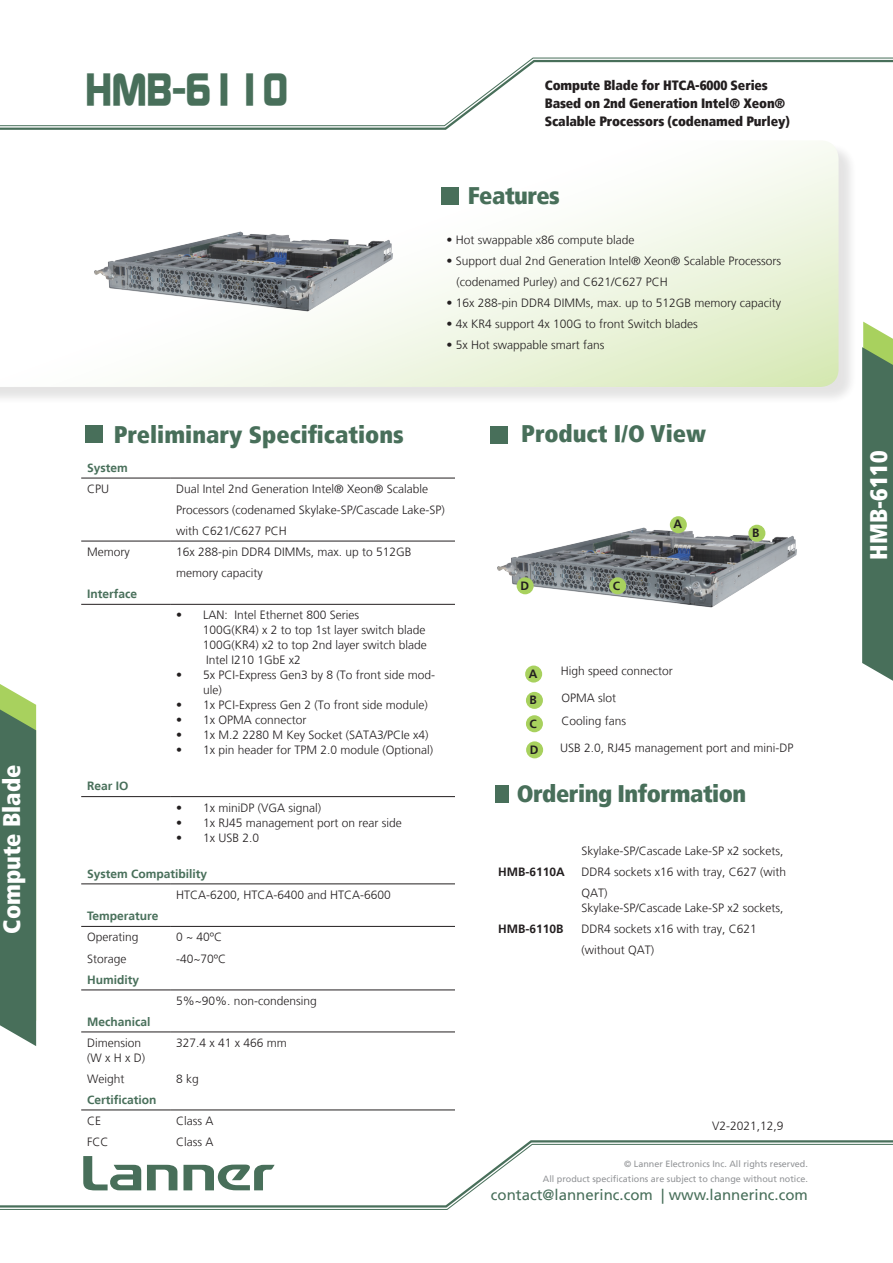
<style>
.page{position:relative;width:893px;height:1263px;background:#fff}
.page>*{position:absolute;margin:0;border:0;box-sizing:border-box;transform-origin:0 0}
.t1{font:700 45px "Continuum";letter-spacing:-.02em;color:#486f5a}
.t2{font:900 condensed 24px "Frutiger LT";color:#486f5a}
.t3{font:900 condensed 24px "Frutiger LT";letter-spacing:-.02em;color:#486f5a}
.t4{font:900 condensed 24px "Frutiger LT";color:#fff}
.t5{font:15px "Frutiger LT";color:#486f5a}
.t6{font:900 condensed 13.5px/18px "Frutiger LT";letter-spacing:-.01em;color:#231f20}
.t7{font:300 12px/21px "Frutiger LT";color:#231f20}
.t8{font:700 12px "Frutiger LT";color:#486f5a}
.t9{font:700 12px "Frutiger LT";color:#231f20}
.t10{font:9px/15px "Frutiger LT";color:#939598;text-align:right}
</style>
<div class="page">
<svg style="left:527px;top:1140px;width:366px;height:3px"></svg>
<svg style="left:0;top:1143px;width:893px;height:67px"></svg>
<svg style="left:0;top:126px;width:451px;height:4px;background:#8ea699"></svg>
<svg style="left:0;top:57px;width:893px;height:69px"></svg>
<svg style="left:862px;top:322px;width:31px;height:359px;background:#587d63"></svg>
<svg style="left:0;top:684px;width:36px;height:362px;background:#597e63"></svg>
<div style="left:0;top:143px;width:857px;height:263px;background:#231f20;opacity:.25"></div>
<svg style="left:0;top:141px;width:838px;height:246px"></svg>
<img style="left:497px;top:516px;width:300px;height:92px">
<hr style="left:81px;top:478px;width:89px;height:1px;background:#231f20">
<hr style="left:170px;top:478px;width:285px;height:1px;background:#231f20">
<hr style="left:81px;top:604px;width:89px;height:1px;background:#231f20">
<hr style="left:170px;top:604px;width:285px;height:1px;background:#231f20">
<hr style="left:81px;top:796px;width:89px;height:1px;background:#231f20">
<hr style="left:170px;top:796px;width:285px;height:1px;background:#231f20">
<hr style="left:81px;top:883px;width:89px;height:1px;background:#231f20">
<hr style="left:170px;top:883px;width:285px;height:1px;background:#231f20">
<hr style="left:81px;top:926px;width:89px;height:1px;background:#231f20">
<hr style="left:170px;top:926px;width:285px;height:1px;background:#231f20">
<hr style="left:81px;top:989px;width:89px;height:1px;background:#231f20">
<hr style="left:170px;top:989px;width:285px;height:1px;background:#231f20">
<hr style="left:81px;top:1031px;width:89px;height:1px;background:#231f20">
<hr style="left:170px;top:1031px;width:285px;height:1px;background:#231f20">
<hr style="left:81px;top:1109px;width:89px;height:1px;background:#231f20">
<hr style="left:170px;top:1109px;width:285px;height:1px;background:#231f20">
<hr style="left:81px;top:541px;width:89px;height:1px;background:#231f20">
<hr style="left:170px;top:541px;width:285px;height:1px;background:#231f20">
<div style="left:85px;top:426px;width:17px;height:17px;background:#486f5a"></div>
<div style="left:441px;top:188px;width:17px;height:17px;background:#486f5a"></div>
<div style="left:495px;top:785px;width:14px;height:17px;background:#486f5a"></div>
<div style="left:490px;top:427px;width:17px;height:17px;background:#486f5a"></div>
<div style="left:670px;top:516px;width:17px;height:17px;background:#a8d15e;border-radius:50%"></div>
<div style="left:525px;top:665px;width:17px;height:17px;background:#a8d15e;border-radius:50%"></div>
<img style="left:86px;top:166px;width:315px;height:154px">
<div style="left:748px;top:525px;width:17px;height:17px;background:#a8d15e;border-radius:50%"></div>
<div style="left:609px;top:577px;width:17px;height:17px;background:#a8d15e;border-radius:50%"></div>
<div style="left:526px;top:692px;width:17px;height:17px;background:#a8d15e;border-radius:50%"></div>
<div style="left:526px;top:715px;width:17px;height:17px;background:#a8d15e;border-radius:50%"></div>
<div style="left:517px;top:577px;width:17px;height:17px;background:#a8d15e;border-radius:50%"></div>
<div style="left:526px;top:741px;width:17px;height:17px;background:#a8d15e;border-radius:50%"></div>
<h2 class="t4" style="left:-3px;top:934px;width:170px;rotate:-90deg">Compute Blade</h2>
<h1 class="t1" style="left:85px;top:59px;width:205px">HMB-6110</h1>
<p class="t6" style="left:545px;top:76px;width:247px">Compute Blade for HTCA-6000 Series<br>Based on 2nd Generation Intel® Xeon®<br>Scalable Processors (codenamed Purley)</p>
<h2 class="t3" style="left:468px;top:181px;width:94px">Features</h2>
<h2 class="t2" style="left:114px;top:419px;width:292px">Preliminary Specifications</h2>
<p class="t7" style="left:446px;top:230px;width:190px">• Hot swappable x86 compute blade</p>
<p class="t7" style="left:456px;top:251px;width:326px;text-indent:-10px">• Support dual 2nd Generation Intel® Xeon® Scalable Processors (codenamed Purley) and C621/C627 PCH</p>
<p class="t7" style="left:446px;top:293px;width:336px">• 16x 288-pin DDR4 DIMMs, max. up to 512GB memory capacity</p>
<p class="t7" style="left:446px;top:314px;width:253px">• 4x KR4 support 4x 100G to front Switch blades</p>
<p class="t7" style="left:446px;top:335px;width:160px">• 5x Hot swappable smart fans</p>
<h2 class="t2" style="left:521px;top:419px;width:186px">Product I/O View</h2>
<p class="t8" style="left:87px;top:461px;width:42px">System</p>
<p class="t7" style="left:87px;top:479px;width:24px">CPU</p>
<p class="t7" style="left:176px;top:479px;width:270px">Dual Intel 2nd Generation Intel® Xeon® Scalable<br>Processors (codenamed Skylake-SP/Cascade Lake-SP) with C621/C627 PCH</p>
<p class="t7" style="left:87px;top:542px;width:44px">Memory</p>
<p class="t7" style="left:176px;top:542px;width:237px">16x 288-pin DDR4 DIMMs, max. up to 512GB memory capacity</p>
<p class="t8" style="left:87px;top:587px;width:52px">Interface</p>
<p class="t7" style="left:203px;top:608px;width:226px;line-height:15px;text-indent:-27px">• LAN: Intel Ethernet 800 Series<br>100G(KR4) x 2 to top 1st layer switch blade 100G(KR4) x2 to top 2nd layer switch blade Intel I210 1GbE x2</p>
<p class="t7" style="left:203px;top:668px;width:234px;line-height:15px;text-indent:-27px">• 5x PCI-Express Gen3 by 8 (To front side mod&shy;ule)</p>
<p class="t7" style="left:176px;top:695px;width:253px">• 1x PCI-Express Gen 2 (To front side module)</p>
<p class="t7" style="left:176px;top:710px;width:132px">• 1x OPMA connector</p>
<p class="t7" style="left:176px;top:725px;width:254px">• 1x M.2 2280 M Key Socket (SATA3/PCIe x4)</p>
<p class="t7" style="left:176px;top:740px;width:259px">• 1x pin header for TPM 2.0 module (Optional)</p>
<p class="t8" style="left:87px;top:779px;width:43px">Rear IO</p>
<p class="t7" style="left:176px;top:797px;width:147px">• 1x miniDP (VGA signal)</p>
<p class="t7" style="left:176px;top:812px;width:227px">• 1x RJ45 management port on rear side</p>
<p class="t7" style="left:176px;top:827px;width:85px">• 1x USB 2.0</p>
<p class="t8" style="left:87px;top:866px;width:122px">System Compatibility</p>
<p class="t7" style="left:176px;top:884px;width:216px">HTCA-6200, HTCA-6400 and HTCA-6600</p>
<p class="t8" style="left:87px;top:909px;width:73px">Temperature</p>
<p class="t7" style="left:87px;top:927px;width:53px">Operating</p>
<p class="t7" style="left:176px;top:927px;width:48px">0 ~ 40ºC</p>
<p class="t7" style="left:87px;top:948px;width:41px">Storage</p>
<p class="t7" style="left:176px;top:948px;width:52px">-40~70ºC</p>
<p class="t8" style="left:87px;top:973px;width:54px">Humidity</p>
<p class="t7" style="left:176px;top:990px;width:142px">5%~90%. non-condensing</p>
<p class="t8" style="left:87px;top:1015px;width:65px">Mechanical</p>
<p class="t7" style="left:87px;top:1035px;width:60px;line-height:15px">Dimension (W x H x D)</p>
<p class="t7" style="left:176px;top:1032px;width:112px">327.4 x 41 x 466 mm</p>
<p class="t7" style="left:87px;top:1068px;width:39px">Weight</p>
<p class="t7" style="left:176px;top:1068px;width:24px">8 kg</p>
<p class="t8" style="left:87px;top:1093px;width:71px">Certification</p>
<p class="t7" style="left:87px;top:1110px;width:16px">CE</p>
<p class="t7" style="left:176px;top:1110px;width:39px">Class A</p>
<p class="t7" style="left:87px;top:1131px;width:23px">FCC</p>
<p class="t7" style="left:176px;top:1131px;width:39px">Class A</p>
<p class="t9" style="left:520px;top:578px;width:10px">D</p>
<p class="t9" style="left:613px;top:578px;width:9px">C</p>
<p class="t9" style="left:673px;top:517px;width:10px">A</p>
<p class="t9" style="left:529px;top:667px;width:10px">A</p>
<p class="t7" style="left:561px;top:661px;width:114px">High speed connector</p>
<p class="t9" style="left:530px;top:693px;width:9px">B</p>
<p class="t7" style="left:561px;top:687px;width:56px">OPMA slot</p>
<p class="t9" style="left:530px;top:716px;width:9px">C</p>
<p class="t7" style="left:561px;top:711px;width:66px">Cooling fans</p>
<p class="t9" style="left:752px;top:526px;width:9px">B</p>
<p class="t9" style="left:530px;top:742px;width:10px">D</p>
<p class="t7" style="left:560px;top:737px;width:235px">USB 2.0, RJ45 management port and mini-DP</p>
<h2 class="t3" style="left:517px;top:779px;width:231px">Ordering Information</h2>
<p class="t9" style="left:498px;top:864px;width:68px">HMB-6110A</p>
<p class="t9" style="left:498px;top:922px;width:67px">HMB-6110B</p>
<p class="t7" style="left:581px;top:840px;width:206px">Skylake-SP/Cascade Lake-SP x2 sockets,<br>DDR4 sockets x16 with tray, C627 (with<br>QAT)</p>
<p class="t7" style="left:581px;top:898px;width:203px">Skylake-SP/Cascade Lake-SP x2 sockets,<br>DDR4 sockets x16 with tray, C621 (without QAT)</p>
<p class="t7" style="left:712px;top:1115px;width:73px">V2-2021,12,9</p>
<p class="t10" style="left:543px;top:1156px;width:267px">© Lanner Electronics Inc. All rights reserved.<br>All product specifications are subject to change without notice.</p>
<p class="t5" style="left:491px;top:1185px;width:319px">contact@lannerinc.com | www.lannerinc.com</p>
<h2 class="t4" style="left:864px;top:559px;width:110px;rotate:-90deg">HMB-6110</h2>
</div>
